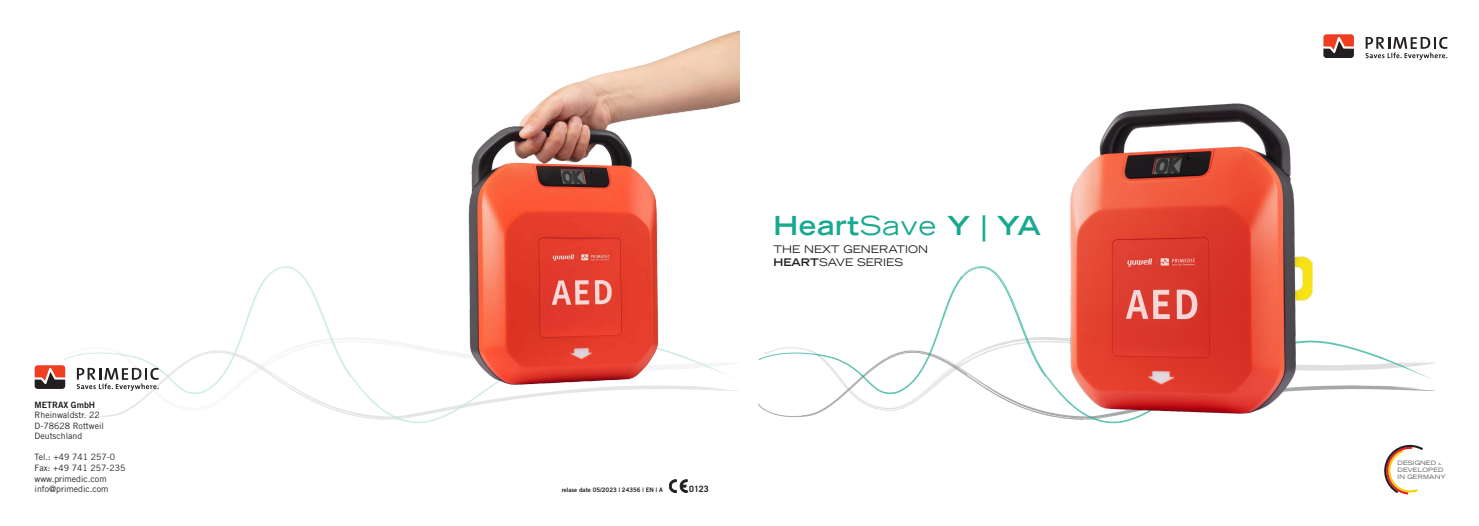
<style>
.page{position:relative;width:1479px;height:526px;background:#fff}
.page>*{position:absolute;margin:0;border:0;box-sizing:border-box;transform-origin:0 0}
.t1{font:700 expanded 26.25px "Trade Gothic LT Std";letter-spacing:.025em;color:#19a990}
.t2{font:expanded 10.5px "Trade Gothic LT Std";color:#231f20}
.t3{font:8.75px "Trade Gothic";color:#231f20}
.t4{font:8.75px "Trade Gothic LT Std Bd 2";color:#231f20}
.Subline_Eigenschafte{font:700 8.75px "Trade Gothic LT Std";color:#231f20}
.Subline_Eigenschafte-2{font:6.12px "Trade Gothic LT Std Bd 2";color:#231f20}
.t5{font:expanded 5.95px/7.2px "Trade Gothic LT Std";letter-spacing:.025em;color:#515455}
.s1{font-weight:400}
.s2{font-weight:700}
.s3{font-size:2.98px}
</style>
<div class="page">
<svg style="left:975px;top:266px;width:459px;height:125px"></svg>
<svg style="left:1371px;top:355px;width:33px;height:13px"></svg>
<svg style="left:961px;top:267px;width:26px;height:9px"></svg>
<svg style="left:758px;top:276px;width:229px;height:142px"></svg>
<svg style="left:1365px;top:37px;width:82px;height:23px"></svg>
<svg style="left:1323px;top:34px;width:30px;height:24px"></svg>
<img style="left:987px;top:103px;width:325px;height:321px">
<svg style="left:669px;top:480px;width:18px;height:12px"></svg>
<svg style="left:280px;top:266px;width:266px;height:157px"></svg>
<svg style="left:266px;top:267px;width:85px;height:9px"></svg>
<svg style="left:35px;top:276px;width:355px;height:144px"></svg>
<img style="left:410px;top:30px;width:329px;height:365px">
<svg style="left:1384px;top:445px;width:39px;height:49px"></svg>
<p class="t4" style="left:35px;top:399px;width:62px">METRAX GmbH</p>
<p class="t3" style="left:35px;top:410px;width:67px">Rheinwaldstr. 22</p>
<p class="t3" style="left:35px;top:420px;width:71px">D-78628 Rottweil</p>
<p class="t3" style="left:35px;top:431px;width:49px">Deutschland</p>
<p class="t3" style="left:35px;top:452px;width:82px">Tel.: +49 741 257-0</p>
<p class="t3" style="left:35px;top:462px;width:92px">Fax: +49 741 257-235</p>
<p class="t3" style="left:35px;top:473px;width:73px">www.primedic.com</p>
<p class="t3" style="left:35px;top:483px;width:75px">info@primedic.com</p>
<p class="Subline_Eigenschafte-2" style="left:561px;top:486px;width:103px">relase date 05/2023 | 24356 | EN | A</p>
<p class="Subline_Eigenschafte" style="left:689px;top:483px;width:21px">0123</p>
<p class="t1" style="left:773px;top:208px;width:269px">Heart<span class="s1">Save</span> Y | YA</p>
<p class="t2" style="left:773px;top:242px;width:156px">THE NEXT GENERATION</p>
<p class="t2" style="left:773px;top:255px;width:131px"><span class="s2">HEART</span>SAVE SERIES</p>
<p class="t5" style="left:1397px;top:459px;width:50px">DESIGNED <span class="s3">&amp;<br></span>DEVELOPED<br>IN GERMANY</p>
</div>
